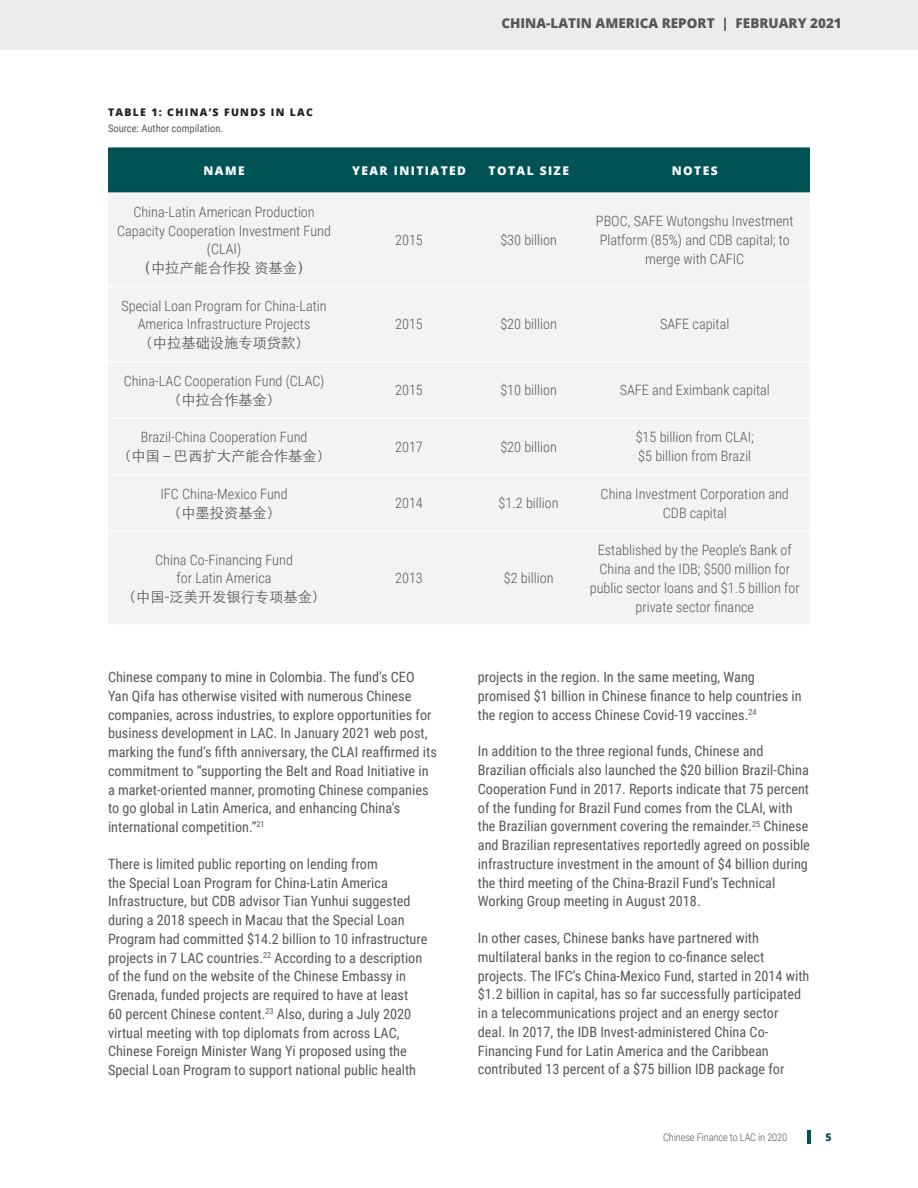
<style>
.page{position:relative;width:918px;height:1188px;background:#fff}
.page>*{position:absolute;margin:0;border:0;box-sizing:border-box;transform-origin:0 0}
.t1{font:14.25px/18.8px "Roboto Condensed";color:#57585a}
.t2{font:300 14.25px/18.8px "Roboto Condensed";color:#57585a;text-align:center}
.t3{font:300 14.25px "ST Heiti TC";color:#57585a}
.t4{font:800 13.5px "Open Sans";color:#57585a}
.t5{font:800 12px "Open Sans";letter-spacing:.12em;color:#fff}
.t6{font:300 10.5px "Roboto Condensed";letter-spacing:-.015em;color:#57585a}
.t7{font:10.5px "Roboto Condensed";color:#57585a}
.t8{font:800 10.5px "Open Sans";letter-spacing:.125em;color:#231f20}
.t9{font:800 10.5px "Open Sans";color:#005354}
.s1{font-weight:500}
</style>
<div class="page">
<div style="left:0;top:0;width:918px;height:50px;background:#ececed"></div>
<svg style="left:808px;top:1131px;width:3px;height:13px"></svg>
<div style="left:108px;top:147px;width:702px;height:46px;background:#005354"></div>
<div style="left:108px;top:193px;width:702px;height:431px;background:#f2f3f4"></div>
<hr style="left:108px;top:286px;width:232px;height:1px;background:#fff">
<hr style="left:340px;top:286px;width:138px;height:1px;background:#fff">
<hr style="left:478px;top:286px;width:102px;height:1px;background:#fff">
<hr style="left:580px;top:286px;width:230px;height:1px;background:#fff">
<hr style="left:108px;top:361px;width:232px;height:1px;background:#fff">
<hr style="left:340px;top:361px;width:138px;height:1px;background:#fff">
<hr style="left:478px;top:361px;width:102px;height:1px;background:#fff">
<hr style="left:580px;top:361px;width:230px;height:1px;background:#fff">
<hr style="left:108px;top:417px;width:232px;height:2px;background:#fff">
<hr style="left:340px;top:417px;width:138px;height:2px;background:#fff">
<hr style="left:478px;top:417px;width:102px;height:2px;background:#fff">
<hr style="left:580px;top:417px;width:230px;height:2px;background:#fff">
<hr style="left:108px;top:474px;width:232px;height:1px;background:#fff">
<hr style="left:340px;top:474px;width:138px;height:1px;background:#fff">
<hr style="left:478px;top:474px;width:102px;height:1px;background:#fff">
<hr style="left:580px;top:474px;width:230px;height:1px;background:#fff">
<hr style="left:108px;top:530px;width:232px;height:2px;background:#fff">
<hr style="left:340px;top:530px;width:138px;height:2px;background:#fff">
<hr style="left:478px;top:530px;width:102px;height:2px;background:#fff">
<hr style="left:580px;top:530px;width:230px;height:2px;background:#fff">
<p class="t4" style="left:501px;top:13px;width:342px">CHINA-LATIN AMERICA REPORT | FEBRUARY 2021</p>
<p class="t8" style="left:108px;top:104px;width:207px">TABLE 1: CHINA’S FUNDS IN LAC</p>
<p class="t7" style="left:108px;top:121px;width:117px">Source: Author compilation.</p>
<p class="t5" style="left:203px;top:161px;width:43px">NAME</p>
<p class="t5" style="left:352px;top:161px;width:116px">YEAR INITIATED</p>
<p class="t5" style="left:488px;top:161px;width:82px">TOTAL SIZE</p>
<p class="t5" style="left:672px;top:161px;width:47px">NOTES</p>
<p class="t2" style="left:117px;top:202px;width:215px">China-Latin American Production<br>Capacity Cooperation Investment Fund (CLAI)</p>
<p class="t3" style="left:137px;top:256px;width:176px"><span class="s1">（</span>中拉产能合作投 资基金<span class="s1">）</span></p>
<p class="t2" style="left:596px;top:211px;width:199px">PBOC, SAFE Wutongshu Investment<br>Platform (85%) and CDB capital; to merge with CAFIC</p>
<p class="t2" style="left:395px;top:230px;width:29px">2015</p>
<p class="t2" style="left:500px;top:230px;width:58px">$30 billion</p>
<p class="t2" style="left:121px;top:296px;width:207px">Special Loan Program for China-Latin<br>America Infrastructure Projects</p>
<p class="t3" style="left:139px;top:331px;width:172px">（中拉基础设施专项贷款）</p>
<p class="t2" style="left:124px;top:371px;width:202px">China-LAC Cooperation Fund (CLAC)</p>
<p class="t3" style="left:167px;top:387px;width:116px">（中拉合作基金）</p>
<p class="t2" style="left:141px;top:427px;width:168px">Brazil-China Cooperation Fund</p>
<p class="t3" style="left:117px;top:444px;width:215px">（中国－巴西扩大产能合作基金）</p>
<p class="t2" style="left:160px;top:484px;width:129px">IFC China-Mexico Fund</p>
<p class="t3" style="left:167px;top:500px;width:115px">（中墨投资基金）</p>
<p class="t2" style="left:155px;top:550px;width:139px">China Co-Financing Fund for Latin America</p>
<p class="t3" style="left:122px;top:585px;width:206px">（中国-泛美开发银行专项基金）</p>
<p class="t2" style="left:395px;top:315px;width:29px">2015</p>
<p class="t2" style="left:500px;top:315px;width:58px">$20 billion</p>
<p class="t2" style="left:660px;top:315px;width:71px">SAFE capital</p>
<p class="t2" style="left:395px;top:380px;width:29px">2015</p>
<p class="t2" style="left:500px;top:380px;width:58px">$10 billion</p>
<p class="t2" style="left:620px;top:380px;width:152px">SAFE and Eximbank capital</p>
<p class="t2" style="left:395px;top:437px;width:29px">2017</p>
<p class="t2" style="left:500px;top:437px;width:58px">$20 billion</p>
<p class="t2" style="left:636px;top:427px;width:120px;text-align:left">$15 billion from CLAI; $5 billion from Brazil</p>
<p class="t2" style="left:395px;top:493px;width:29px">2014</p>
<p class="t2" style="left:499px;top:493px;width:62px">$1.2 billion</p>
<p class="t2" style="left:601px;top:484px;width:190px">China Investment Corporation and<br>CDB capital</p>
<p class="t2" style="left:395px;top:568px;width:29px">2013</p>
<p class="t2" style="left:504px;top:568px;width:51px">$2 billion</p>
<p class="t2" style="left:590px;top:540px;width:211px">Established by the People’s Bank of China and the IDB; $500 million for public sector loans and $1.5 billion for private sector finance</p>
<p class="t1" style="left:108px;top:667px;width:330px">Chinese company to mine in Colombia. The fund’s CEO Yan Qifa has otherwise visited with numerous Chinese companies, across industries, to explore opportunities for business development in LAC. In January 2021 web post, marking the fund’s fifth anniversary, the CLAI reaffirmed its commitment to “supporting the Belt and Road Initiative in a market-oriented manner, promoting Chinese companies to go global in Latin America, and enhancing China’s international competition.”<sup>21</sup></p>
<p class="t1" style="left:108px;top:854px;width:321px">There is limited public reporting on lending from<br>the Special Loan Program for China-Latin America Infrastructure, but CDB advisor Tian Yunhui suggested during a 2018 speech in Macau that the Special Loan Program had committed $14.2 billion to 10 infrastructure projects in 7 LAC countries.<sup>22</sup> According to a description of the fund on the website of the Chinese Embassy in Grenada, funded projects are required to have at least<br>60 percent Chinese content.<sup>23</sup> Also, during a July 2020 virtual meeting with top diplomats from across LAC, Chinese Foreign Minister Wang Yi proposed using the Special Loan Program to support national public health</p>
<p class="t1" style="left:478px;top:667px;width:325px">projects in the region. In the same meeting, Wang promised $1 billion in Chinese finance to help countries in the region to access Chinese Covid-19 vaccines.<sup>24</sup></p>
<p class="t1" style="left:478px;top:741px;width:334px">In addition to the three regional funds, Chinese and Brazilian officials also launched the $20 billion Brazil-China Cooperation Fund in 2017. Reports indicate that 75 percent of the funding for Brazil Fund comes from the CLAI, with the Brazilian government covering the remainder.<sup>25</sup> Chinese and Brazilian representatives reportedly agreed on possible infrastructure investment in the amount of $4 billion during the third meeting of the China-Brazil Fund’s Technical Working Group meeting in August 2018.</p>
<p class="t1" style="left:478px;top:928px;width:333px">In other cases, Chinese banks have partnered with multilateral banks in the region to co-finance select projects. The IFC’s China-Mexico Fund, started in 2014 with $1.2 billion in capital, has so far successfully participated in a telecommunications project and an energy sector deal. In 2017, the IDB Invest-administered China Co-Financing Fund for Latin America and the Caribbean contributed 13 percent of a $75 billion IDB package for</p>
<p class="t6" style="left:663px;top:1130px;width:126px">Chinese Finance to LAC in 2020</p>
<p class="t9" style="left:826px;top:1130px;width:8px">5</p>
</div>
